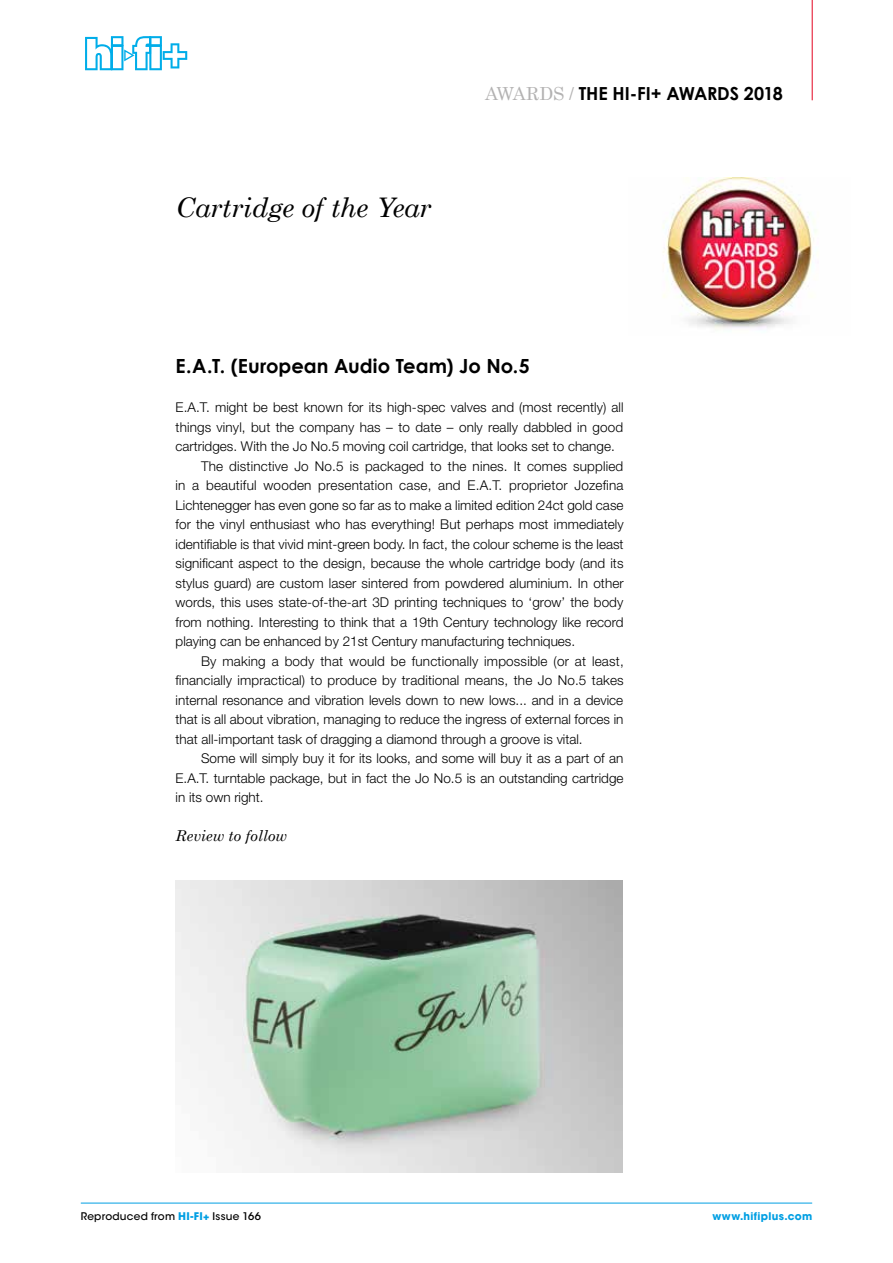
<style>
.page{position:relative;width:893px;height:1263px;background:#fff}
.page>*{position:absolute;margin:0;border:0;box-sizing:border-box;transform-origin:0 0}
.t1{font:italic 27px "Century Schoolbook";letter-spacing:-.01em;color:#000}
.t2{font:700 19.5px "Century Gothic";color:#000}
.t3{font:700 18px "Century Gothic";letter-spacing:-.01em;color:#000}
.t4{font:italic 15px "Century Schoolbook";color:#000}
.t5{font:300 13.5px "Helvetica Neue LT Std";color:#000}
.t6{font:500 10.5px "ITC Avant Garde Std";letter-spacing:.02em;color:#000}
.t7{font:700 10.5px "ITC Avant Garde Std";letter-spacing:.03em;color:#009fe3}
.s1{font-family:"Century Schoolbook";font-weight:400;color:#b3b2b2}
.s2{font-weight:700;color:#009fe3}
</style>
<div class="page">
<img style="left:663px;top:177px;width:154px;height:152px">
<img style="left:175px;top:880px;width:448px;height:293px">
<svg style="left:85px;top:36px;width:102px;height:34px"></svg>
<hr style="left:81px;top:1203px;width:731px;height:1px;background:#009fe3">
<hr style="left:812px;top:0;width:1px;height:100px;background:#e40521">
<h1 class="t1" style="left:176px;top:191px;width:257px">Cartridge of the Year</h1>
<h3 class="t3" style="left:485px;top:82px;width:299px"><span class="s1">AWARDS /</span> THE HI-FI+ AWARDS 2018</h3>
<h2 class="t2" style="left:176px;top:354px;width:356px">E.A.T. (European Audio Team) Jo No.5</h2>
<p class="t5" style="left:176px;top:399px;width:450px">E.A.T. might be best known for its high-spec valves and (most recently) all</p>
<p class="t5" style="left:176px;top:419px;width:449px">things vinyl, but the company has – to date – only really dabbled in good</p>
<p class="t5" style="left:176px;top:438px;width:441px">cartridges. With the Jo No.5 moving coil cartridge, that looks set to change.</p>
<p class="t5" style="left:201px;top:458px;width:424px">The distinctive Jo No.5 is packaged to the nines. It comes supplied</p>
<p class="t5" style="left:176px;top:477px;width:449px">in a beautiful wooden presentation case, and E.A.T. proprietor Jozefina</p>
<p class="t5" style="left:176px;top:497px;width:449px">Lichtenegger has even gone so far as to make a limited edition 24ct gold case</p>
<p class="t5" style="left:176px;top:516px;width:450px">for the vinyl enthusiast who has everything! But perhaps most immediately</p>
<p class="t5" style="left:176px;top:536px;width:449px">identifiable is that vivid mint-green body. In fact, the colour scheme is the least</p>
<p class="t5" style="left:176px;top:555px;width:449px">significant aspect to the design, because the whole cartridge body (and its</p>
<p class="t5" style="left:176px;top:575px;width:450px">stylus guard) are custom laser sintered from powdered aluminium. In other</p>
<p class="t5" style="left:176px;top:594px;width:449px">words, this uses state-of-the-art 3D printing techniques to ‘grow’ the body</p>
<p class="t5" style="left:176px;top:614px;width:449px">from nothing. Interesting to think that a 19th Century technology like record</p>
<p class="t5" style="left:176px;top:633px;width:401px">playing can be enhanced by 21st Century manufacturing techniques.</p>
<p class="t5" style="left:201px;top:653px;width:424px">By making a body that would be functionally impossible (or at least,</p>
<p class="t5" style="left:176px;top:672px;width:450px">financially impractical) to produce by traditional means, the Jo No.5 takes</p>
<p class="t5" style="left:176px;top:692px;width:449px">internal resonance and vibration levels down to new lows... and in a device</p>
<p class="t5" style="left:176px;top:711px;width:449px">that is all about vibration, managing to reduce the ingress of external forces in</p>
<p class="t5" style="left:176px;top:731px;width:409px">that all-important task of dragging a diamond through a groove is vital.</p>
<p class="t5" style="left:201px;top:750px;width:424px">Some will simply buy it for its looks, and some will buy it as a part of an</p>
<p class="t5" style="left:176px;top:770px;width:449px">E.A.T. turntable package, but in fact the Jo No.5 is an outstanding cartridge</p>
<p class="t5" style="left:176px;top:789px;width:90px">in its own right.</p>
<p class="t4" style="left:176px;top:827px;width:113px">Review to follow</p>
<p class="t6" style="left:81px;top:1210px;width:182px">Reproduced from <span class="s2">HI-FI+</span> Issue 166</p>
<p class="t7" style="left:712px;top:1210px;width:101px">www.hifiplus.com</p>
</div>
